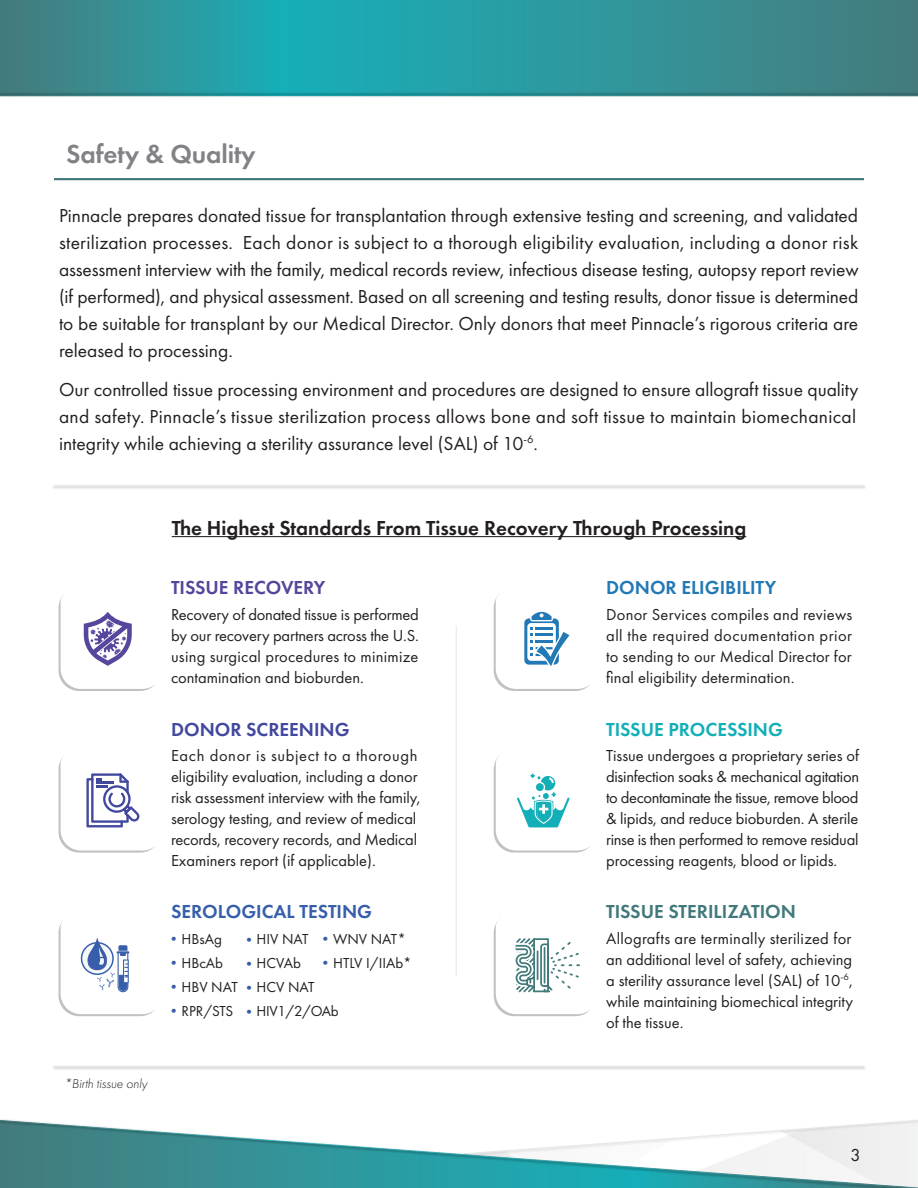
<style>
.page{position:relative;width:918px;height:1188px;background:#fff}
.page>*{position:absolute;margin:0;border:0;box-sizing:border-box;transform-origin:0 0}
.t1{font:600 27px "Futura PT";letter-spacing:-.005em;color:#808285}
.t2{font:600 21px "Futura PT";color:#231f20}
.t3{font:19.5px/27px "Futura PT";color:#231f20;text-align:justify}
.t4{font:600 19.5px "Futura PT";color:#41797b}
.t5{font:600 19.5px "Futura PT";color:#365eab}
.t6{font:600 19.5px "Futura PT";color:#2379b6}
.t7{font:600 19.5px "Futura PT";color:#13afb8}
.t8{font:600 19.5px "Futura PT";color:#57469c}
.t9{font:600 19.5px "Futura PT";color:#41489e}
.t10{font:18px "Futura PT";color:#231f20}
.t11{font:16.5px/21px "Futura PT";color:#231f20;text-align:justify}
.t12{font:15px "Futura PT";color:#231f20}
.t13{font:italic 300 13.5px "Futura PT";letter-spacing:-.005em;color:#231f20}
.s1{font-family:"Foco";font-weight:700;color:#365eab}
</style>
<div class="page">
<svg style="left:59px;top:593px;width:96px;height:98px"></svg>
<hr style="left:54px;top:178px;width:810px;height:2px;background:#41797b">
<svg style="left:0;top:0;width:918px;height:91px;background:#2f959a"></svg>
<hr style="left:456px;top:625px;width:1px;height:351px;background:#e6e7e9">
<hr style="left:54px;top:485px;width:810px;height:1px;background:#e6e7e9">
<img style="left:0;top:91px;width:918px;height:6px">
<hr style="left:0;top:95px;width:918px;height:1px;background:#fff">
<hr style="left:172px;top:536px;width:574px;height:1px;background:#231f20">
<svg style="left:0;top:1120px;width:918px;height:68px"></svg>
<svg style="left:59px;top:918px;width:96px;height:98px"></svg>
<svg style="left:494px;top:921px;width:96px;height:95px"></svg>
<hr style="left:54px;top:1066px;width:810px;height:1px;background:#e6e7e9">
<svg style="left:494px;top:755px;width:96px;height:98px"></svg>
<svg style="left:494px;top:593px;width:96px;height:98px"></svg>
<svg style="left:59px;top:757px;width:96px;height:96px"></svg>
<h1 class="t1" style="left:66px;top:137px;width:191px">Safety &amp; Quality</h1>
<p class="t3" style="left:59px;top:202px;width:801px">Pinnacle prepares donated tissue for transplantation through extensive testing and screening, and validated sterilization processes. Each donor is subject to a thorough eligibility evaluation, including a donor risk assessment interview with the family, medical records review, infectious disease testing, autopsy report review (if performed), and physical assessment. Based on all screening and testing results, donor tissue is determined to be suitable for transplant by our Medical Director. Only donors that meet Pinnacle’s rigorous criteria are released to processing.</p>
<p class="t3" style="left:59px;top:376px;width:801px;text-align:left">Our controlled tissue processing environment and procedures are designed to ensure allograft tissue quality and safety. Pinnacle’s tissue sterilization process allows bone and soft tissue to maintain biomechanical integrity while achieving a sterility assurance level (SAL) of 10<sup>-6</sup>.</p>
<p class="t2" style="left:172px;top:514px;width:576px">The Highest Standards From Tissue Recovery Through Processing</p>
<p class="t8" style="left:171px;top:576px;width:156px">TISSUE RECOVERY</p>
<p class="t11" style="left:171px;top:604px;width:249px">Recovery of donated tissue is performed by our recovery partners across the U.S. using surgical procedures to minimize contamination and bioburden.</p>
<p class="t9" style="left:171px;top:717px;width:180px">DONOR SCREENING</p>
<p class="t11" style="left:171px;top:745px;width:251px;text-align:left">Each donor is subject to a thorough eligibility evaluation, including a donor risk assessment interview with the family, serology testing, and review of medical records, recovery records, and Medical Examiners report (if applicable).</p>
<p class="t5" style="left:171px;top:899px;width:203px">SEROLOGICAL TESTING</p>
<p class="t12" style="left:171px;top:930px;width:52px"><span class="s1">•</span> HBsAg</p>
<p class="t12" style="left:171px;top:954px;width:54px"><span class="s1">•</span> HBcAb</p>
<p class="t12" style="left:171px;top:978px;width:68px"><span class="s1">•</span> HBV NAT</p>
<p class="t12" style="left:171px;top:1002px;width:64px"><span class="s1">•</span> RPR/STS</p>
<p class="t12" style="left:323px;top:930px;width:85px"><span class="s1">•</span> WNV NAT*</p>
<p class="t12" style="left:323px;top:954px;width:91px"><span class="s1">•</span> HTLV I/IIAb*</p>
<p class="t12" style="left:246px;top:930px;width:64px"><span class="s1">•</span> HIV NAT</p>
<p class="t12" style="left:246px;top:954px;width:56px"><span class="s1">•</span> HCVAb</p>
<p class="t12" style="left:246px;top:978px;width:70px"><span class="s1">•</span> HCV NAT</p>
<p class="t12" style="left:246px;top:1002px;width:94px"><span class="s1">•</span> HIV1/2/OAb</p>
<p class="t13" style="left:65px;top:1076px;width:84px">*Birth tissue only</p>
<p class="t6" style="left:606px;top:576px;width:172px">DONOR ELIGIBILITY</p>
<p class="t11" style="left:606px;top:604px;width:248px">Donor Services compiles and reviews all the required documentation prior to sending to our Medical Director for final eligibility determination.</p>
<p class="t7" style="left:606px;top:717px;width:178px">TISSUE PROCESSING</p>
<p class="t11" style="left:606px;top:745px;width:255px">Tissue undergoes a proprietary series of disinfection soaks &amp; mechanical agitation to decontaminate the tissue, remove blood &amp; lipids, and reduce bioburden. A sterile rinse is then performed to remove residual processing reagents, blood or lipids.</p>
<p class="t4" style="left:606px;top:899px;width:191px">TISSUE STERILIZATION</p>
<p class="t11" style="left:606px;top:928px;width:248px">Allografts are terminally sterilized for an additional level of safety, achieving a sterility assurance level (SAL) of 10<sup>-6</sup>, while maintaining biomechical integrity of the tissue.</p>
<p class="t10" style="left:850px;top:1144px;width:12px">3</p>
</div>
